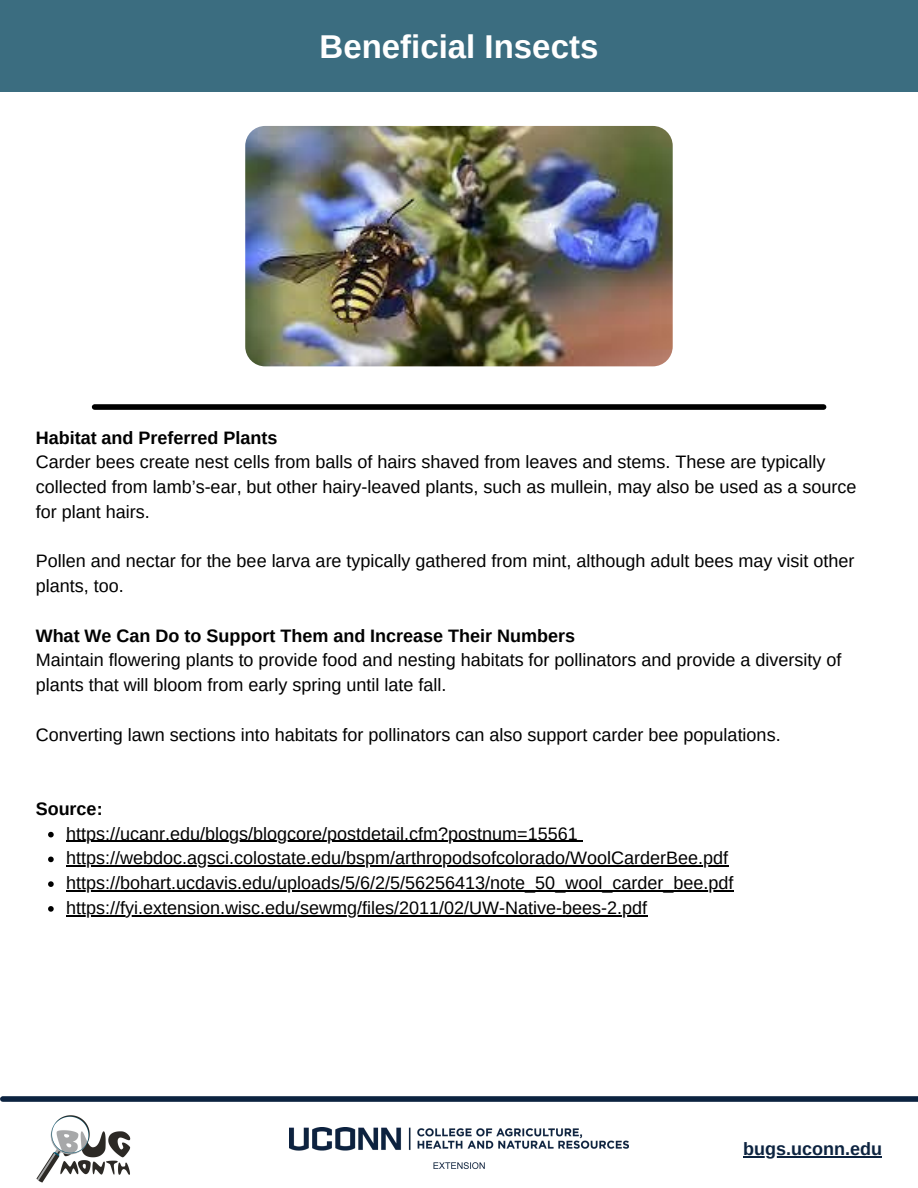
<style>
.page{position:relative;width:918px;height:1188px;background:#fff}
.page>*{position:absolute;margin:0;border:0;box-sizing:border-box;transform-origin:0 0}
.t1{font:700 33px "Arimo";color:#fff}
.t2{font:18px/24.8px "Arimo";color:#000}
.t3{font:700 18px "Arimo";color:#000}
.t4{font:700 18px "Arimo";color:#0c2340}
</style>
<div class="page">
<div style="left:0;top:0;width:918px;height:92px;background:#3b6d80"></div>
<svg style="left:48px;top:832px;width:6px;height:5px"></svg>
<hr style="left:66px;top:841px;width:512px;height:1px;background:#000">
<svg style="left:48px;top:857px;width:6px;height:5px"></svg>
<hr style="left:66px;top:866px;width:663px;height:1px;background:#000">
<svg style="left:48px;top:881px;width:6px;height:6px"></svg>
<hr style="left:66px;top:890px;width:668px;height:1px;background:#000">
<svg style="left:48px;top:906px;width:6px;height:6px"></svg>
<hr style="left:66px;top:915px;width:582px;height:1px;background:#000">
<div style="left:95px;top:404px;width:729px;height:6px;background:#000"></div>
<img style="left:245px;top:126px;width:428px;height:240px;border-radius:20px">
<div style="left:3px;top:1096px;width:915px;height:6px;background:#0c2340"></div>
<img style="left:36px;top:1115px;width:95px;height:68px">
<img style="left:290px;top:1127px;width:338px;height:43px">
<hr style="left:743px;top:1156px;width:139px;height:1px;background:#0c2340">
<p class="t1" style="left:320px;top:28px;width:280px">Beneficial Insects</p>
<p class="t3" style="left:36px;top:427px;width:243px">Habitat and Preferred Plants</p>
<p class="t2" style="left:36px;top:450px;width:822px">Carder bees create nest cells from balls of hairs shaved from leaves and stems. These are typically collected from lamb’s-ear, but other hairy-leaved plants, such as mullein, may also be used as a source for plant hairs.</p>
<p class="t2" style="left:36px;top:549px;width:820px">Pollen and nectar for the bee larva are typically gathered from mint, although adult bees may visit other plants, too.</p>
<p class="t3" style="left:36px;top:625px;width:541px">What We Can Do to Support Them and Increase Their Numbers</p>
<p class="t2" style="left:36px;top:648px;width:807px">Maintain flowering plants to provide food and nesting habitats for pollinators and provide a diversity of plants that will bloom from early spring until late fall.</p>
<p class="t2" style="left:36px;top:722px;width:746px">Converting lawn sections into habitats for pollinators can also support carder bee populations.</p>
<p class="t3" style="left:36px;top:799px;width:68px">Source:</p>
<p class="t2" style="left:66px;top:821px;width:513px">https://ucanr.edu/blogs/blogcore/postdetail.cfm?postnum=15561</p>
<p class="t2" style="left:66px;top:846px;width:663px">https://webdoc.agsci.colostate.edu/bspm/arthropodsofcolorado/WoolCarderBee.pdf</p>
<p class="t2" style="left:66px;top:871px;width:669px">https://bohart.ucdavis.edu/uploads/5/6/2/5/56256413/note_50_wool_carder_bee.pdf</p>
<p class="t2" style="left:66px;top:895px;width:582px">https://fyi.extension.wisc.edu/sewmg/files/2011/02/UW-Native-bees-2.pdf</p>
<p class="t4" style="left:743px;top:1139px;width:140px">bugs.uconn.edu</p>
</div>
